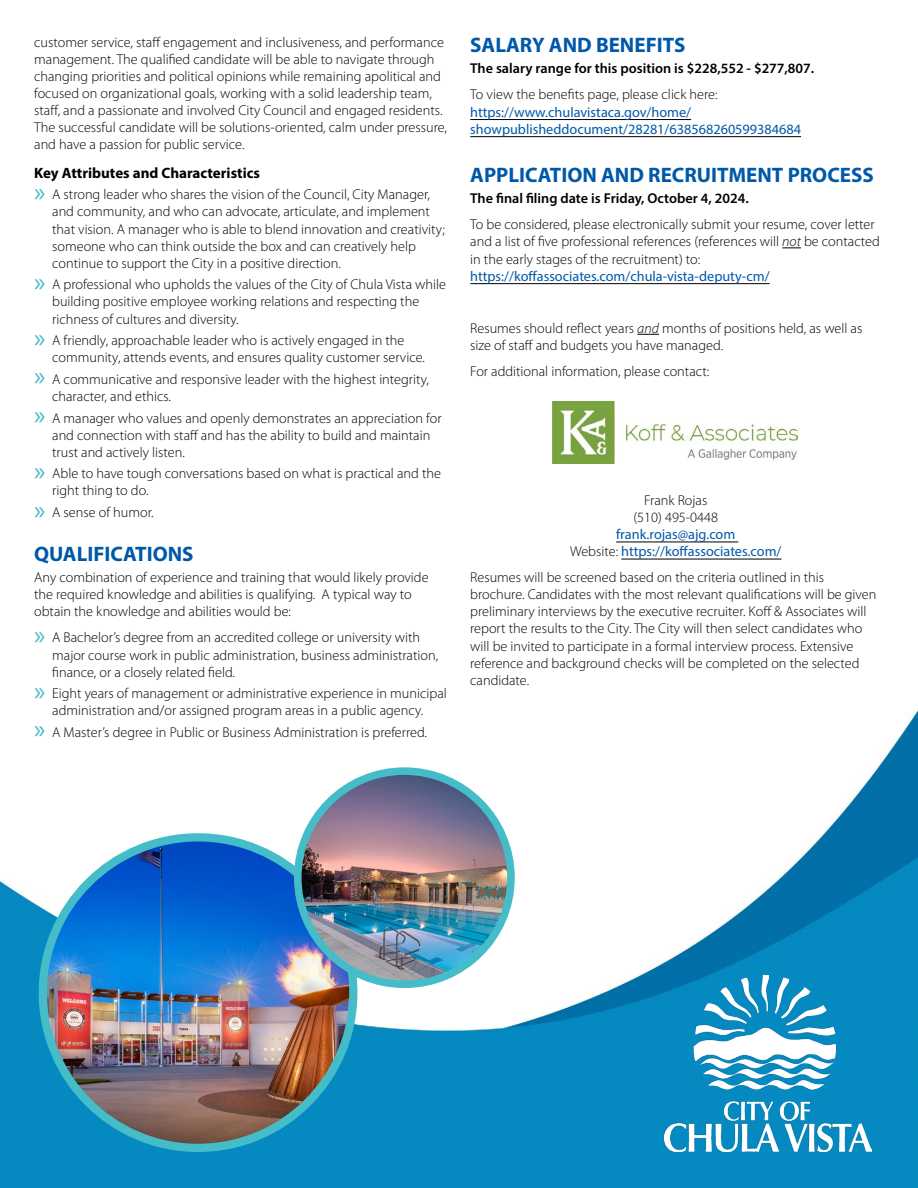
<style>
.page{position:relative;width:918px;height:1188px;background:#fff}
.page>*{position:absolute;margin:0;border:0;box-sizing:border-box;transform-origin:0 0}
.t1{font:700 21px "Myriad Pro";color:#0058a9}
.t2{font:700 15px "Myriad Pro";color:#000}
.t3{font:300 14.25px/17.1px "Myriad Pro";color:#000}
.t4{font:14.25px/17.1px "Myriad Pro";color:#0058a9}
.t5{font:600 14.25px "Myriad Pro";color:#000}
.s1{font-weight:400;font-size:27px;color:#45bdc9}
.s2{font-style:italic}
.s3{font-weight:300;color:#000}
</style>
<div class="page">
<img style="left:0;top:119px;width:918px;height:1069px">
<hr style="left:470px;top:119px;width:221px;height:1px;background:#000">
<hr style="left:470px;top:136px;width:331px;height:1px;background:#000">
<svg style="left:782px;top:248px;width:19px;height:1px"></svg>
<hr style="left:470px;top:283px;width:300px;height:1px;background:#000">
<svg style="left:637px;top:334px;width:22px;height:1px"></svg>
<hr style="left:616px;top:542px;width:122px;height:1px;background:#000">
<hr style="left:621px;top:559px;width:160px;height:1px;background:#000">
<img style="left:43px;top:837px;width:310px;height:311px;border-radius:155px">
<div style="left:39px;top:833px;width:318px;height:319px;border:8px solid #45bdc9;border-radius:50%"></div>
<img style="left:298px;top:772px;width:213px;height:212px">
<div style="left:294px;top:767px;width:221px;height:221px;border:8px solid #45bdc9;border-radius:50%"></div>
<img style="left:552px;top:402px;width:245px;height:62px">
<img style="left:664px;top:975px;width:208px;height:177px">
<p class="t3" style="left:34px;top:33px;width:414px">customer service, staff engagement and inclusiveness, and performance management. The qualified candidate will be able to navigate through changing priorities and political opinions while remaining apolitical and focused on organizational goals, working with a solid leadership team, staff, and a passionate and involved City Council and engaged residents.<br>The successful candidate will be solutions-oriented, calm under pressure, and have a passion for public service.</p>
<p class="t2" style="left:34px;top:163px;width:227px">Key Attributes and Characteristics</p>
<p class="t3" style="left:52px;top:186px;width:394px;text-indent:-18px"><span class="s1">»</span> A strong leader who shares the vision of the Council, City Manager, and community, and who can advocate, articulate, and implement that vision. A manager who is able to blend innovation and creativity; someone who can think outside the box and can creatively help continue to support the City in a positive direction.</p>
<p class="t3" style="left:52px;top:276px;width:395px;text-indent:-18px"><span class="s1">»</span> A professional who upholds the values of the City of Chula Vista while building positive employee working relations and respecting the richness of cultures and diversity.</p>
<p class="t3" style="left:52px;top:332px;width:374px;text-indent:-18px"><span class="s1">»</span> A friendly, approachable leader who is actively engaged in the community, attends events, and ensures quality customer service.</p>
<p class="t3" style="left:52px;top:370px;width:378px;text-indent:-18px"><span class="s1">»</span> A communicative and responsive leader with the highest integrity, character, and ethics.</p>
<p class="t3" style="left:52px;top:409px;width:391px;text-indent:-18px"><span class="s1">»</span> A manager who values and openly demonstrates an appreciation for and connection with staff and has the ability to build and maintain trust and actively listen.</p>
<p class="t3" style="left:52px;top:465px;width:390px;text-indent:-18px"><span class="s1">»</span> Able to have tough conversations based on what is practical and the right thing to do.</p>
<p class="t3" style="left:34px;top:504px;width:121px"><span class="s1">»</span> A sense of humor.</p>
<h1 class="t1" style="left:34px;top:540px;width:161px">QUALIFICATIONS</h1>
<p class="t3" style="left:34px;top:569px;width:396px">Any combination of experience and training that would likely provide the required knowledge and abilities is qualifying. A typical way to obtain the knowledge and abilities would be:</p>
<p class="t3" style="left:52px;top:629px;width:387px;text-indent:-18px"><span class="s1">»</span> A Bachelor’s degree from an accredited college or university with major course work in public administration, business administration, finance, or a closely related field.</p>
<p class="t3" style="left:34px;top:685px;width:414px;text-align:center"><span class="s1">»</span> Eight years of management or administrative experience in municipal administration and/or assigned program areas in a public agency.</p>
<p class="t3" style="left:34px;top:724px;width:394px"><span class="s1">»</span> A Master’s degree in Public or Business Administration is preferred.</p>
<h1 class="t1" style="left:470px;top:31px;width:217px">SALARY AND BENEFITS</h1>
<p class="t5" style="left:470px;top:59px;width:345px">The salary range for this position is $228,552 - $277,807.</p>
<p class="t3" style="left:470px;top:86px;width:249px">To view the benefits page, please click here:</p>
<p class="t4" style="left:470px;top:103px;width:332px">https://www.chulavistaca.gov/home/ showpublisheddocument/28281/638568260599384684</p>
<h1 class="t1" style="left:470px;top:161px;width:405px">APPLICATION AND RECRUITMENT PROCESS</h1>
<p class="t5" style="left:470px;top:189px;width:280px">The final filing date is Friday, October 4, 2024.</p>
<p class="t3" style="left:470px;top:216px;width:411px">To be considered, please electronically submit your resume, cover letter and a list of five professional references (references will <span class="s2">not</span> be contacted in the early stages of the recruitment) to:</p>
<p class="t4" style="left:470px;top:267px;width:301px">https://koffassociates.com/chula-vista-deputy-cm/</p>
<p class="t3" style="left:470px;top:319px;width:394px">Resumes should reflect years <span class="s2">and</span> months of positions held, as well as size of staff and budgets you have managed.</p>
<p class="t3" style="left:470px;top:363px;width:240px">For additional information, please contact:</p>
<p class="t3" style="left:634px;top:491px;width:86px;text-align:center">Frank Rojas (510) 495-0448</p>
<p class="t4" style="left:570px;top:525px;width:213px;text-align:center">frank.rojas@ajg.com<br><span class="s3">Website:</span> https://koffassociates.com/</p>
<p class="t3" style="left:470px;top:569px;width:408px">Resumes will be screened based on the criteria outlined in this brochure. Candidates with the most relevant qualifications will be given preliminary interviews by the executive recruiter. Koff &amp; Associates will report the results to the City. The City will then select candidates who will be invited to participate in a formal interview process. Extensive reference and background checks will be completed on the selected candidate.</p>
</div>
